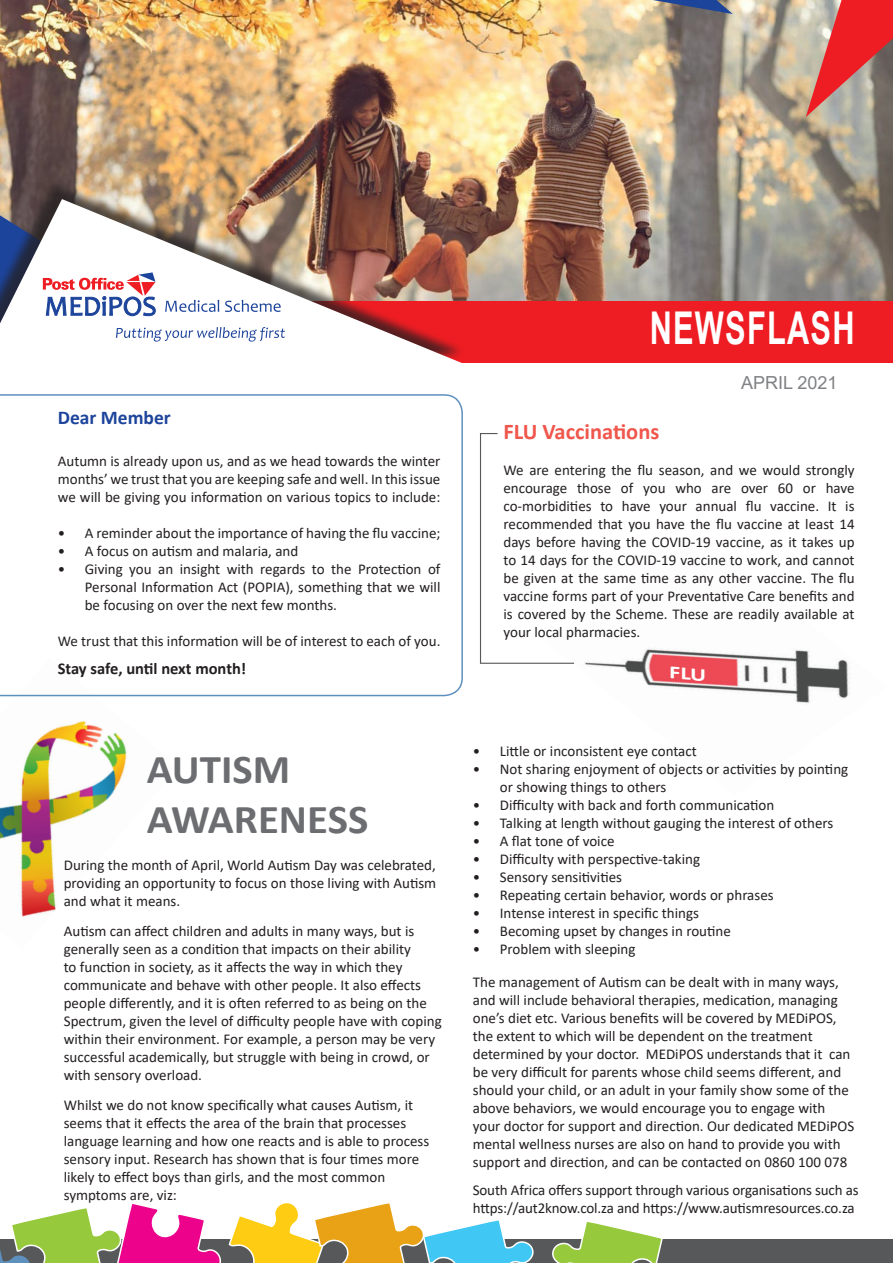
<style>
.page{position:relative;width:893px;height:1263px;background:#fff}
.page>*{position:absolute;margin:0;border:0;box-sizing:border-box;transform-origin:0 0}
.t1{font:700 45.15px "Arial";letter-spacing:.04em;color:#fff;scale:.68 1}
.t2{font:700 41.1px/49.3px "Calibri";color:#6c6d70;scale:1.04 1}
.t3{font:700 22.5px "Calibri";color:#f0564c}
.t4{font:700 19.5px "Calibri";color:#1d449b}
.t5{font:18px "Arial";color:#808285}
.t6{font:700 16.5px "Calibri";color:#231f20}
.t7{font:15px/18px "Calibri";color:#231f20}
</style>
<div class="page">
<div style="left:0;top:1239px;width:893px;height:24px;background:#57585a"></div>
<img style="left:584px;top:649px;width:265px;height:54px">
<img style="left:0;top:696px;width:178px;height:221px">
<img style="left:0;top:0;width:893px;height:301px">
<div style="left:122px;top:301px;width:771px;height:61px;background:#ee1d23"></div>
<img style="left:0;top:143px;width:467px;height:220px">
<svg style="left:165px;top:300px;width:54px;height:12px"></svg>
<svg style="left:225px;top:300px;width:56px;height:12px"></svg>
<svg style="left:43px;top:272px;width:113px;height:44px"></svg>
<svg style="left:116px;top:327px;width:169px;height:15px;background:#d4dbec"></svg>
<svg style="left:758px;top:0;width:135px;height:117px;background:#c27f74"></svg>
<img style="left:295px;top:0;width:438px;height:213px">
<svg style="left:552px;top:1222px;width:111px;height:41px"></svg>
<svg style="left:0;top:1203px;width:534px;height:60px"></svg>
<svg style="left:0;top:394px;width:463px;height:302px"></svg>
<svg style="left:480px;top:433px;width:95px;height:231px"></svg>
<svg style="left:671px;top:666px;width:33px;height:15px"></svg>
<p class="t4" style="left:58px;top:404px;width:114px">Dear Member</p>
<p class="t7" style="left:58px;top:451px;width:384px;text-align:justify">Autumn is already upon us, and as we head towards the winter months’ we trust that you are keeping safe and well. In this issue we will be giving you information on various topics to include:</p>
<p class="t7" style="left:58px;top:523px;width:384px">• A reminder about the importance of having the flu vaccine;</p>
<p class="t7" style="left:58px;top:541px;width:242px">• A focus on autism and malaria, and</p>
<p class="t7" style="left:85px;top:559px;width:357px;text-align:justify;text-indent:-27px">• Giving you an insight with regards to the Protection of Personal Information Act (POPIA), something that we will be focusing on over the next few months.</p>
<p class="t7" style="left:58px;top:631px;width:384px">We trust that this information will be of interest to each of you.</p>
<p class="t6" style="left:58px;top:657px;width:190px">Stay safe, until next month!</p>
<p class="t2" style="left:147px;top:744px;width:215px">AUTISM<br>AWARENESS</p>
<p class="t7" style="left:64px;top:855px;width:374px;text-align:justify">During the month of April, World Autism Day was celebrated, providing an opportunity to focus on those living with Autism and what it means.</p>
<p class="t7" style="left:64px;top:921px;width:365px">Autism can affect children and adults in many ways, but is generally seen as a condition that impacts on their ability to function in society, as it affects the way in which they communicate and behave with other people. It also effects people differently, and it is often referred to as being on the</p>
<p class="t7" style="left:64px;top:1011px;width:379px">Spectrum, given the level of difficulty people have with coping within their environment. For example, a person may be very successful academically, but struggle with being in crowd, or with sensory overload.</p>
<p class="t7" style="left:64px;top:1095px;width:367px">Whilst we do not know specifically what causes Autism, it seems that it effects the area of the brain that processes language learning and how one reacts and is able to process sensory input. Research has shown that is four times more likely to effect boys than girls, and the most common symptoms are, viz:</p>
<p class="t1" style="left:650px;top:297px;width:303px">NEWSFLASH</p>
<p class="t5" style="left:741px;top:370px;width:98px">APRIL 2021</p>
<p class="t3" style="left:503px;top:416px;width:157px">FLU Vaccinations</p>
<p class="t7" style="left:503px;top:461px;width:353px;text-align:justify">We are entering the flu season, and we would strongly encourage those of you who are over 60 or have co-morbidities to have your annual flu vaccine. It is recommended that you have the flu vaccine at least 14 days before having the COVID-19 vaccine, as it takes up to 14 days for the COVID-19 vaccine to work, and cannot be given at the same time as any other vaccine. The flu vaccine forms part of your Preventative Care benefits and is covered by the Scheme. These are readily available at your local pharmacies.</p>
<p class="t7" style="left:473px;top:741px;width:226px">• Little or inconsistent eye contact</p>
<p class="t7" style="left:500px;top:759px;width:350px;text-indent:-27px">• Not sharing enjoyment of objects or activities by pointing or showing things to others</p>
<p class="t7" style="left:473px;top:795px;width:303px">• Difficulty with back and forth communication</p>
<p class="t7" style="left:473px;top:813px;width:362px">• Talking at length without gauging the interest of others</p>
<p class="t7" style="left:473px;top:831px;width:143px">• A flat tone of voice</p>
<p class="t7" style="left:473px;top:849px;width:229px">• Difficulty with perspective-taking</p>
<p class="t7" style="left:473px;top:867px;width:151px">• Sensory sensitivities</p>
<p class="t7" style="left:473px;top:885px;width:302px">• Repeating certain behavior, words or phrases</p>
<p class="t7" style="left:473px;top:903px;width:228px">• Intense interest in specific things</p>
<p class="t7" style="left:473px;top:921px;width:259px">• Becoming upset by changes in routine</p>
<p class="t7" style="left:473px;top:939px;width:164px">• Problem with sleeping</p>
<p class="t7" style="left:473px;top:972px;width:383px">The management of Autism can be dealt with in many ways, and will include behavioral therapies, medication, managing one’s diet etc. Various benefits will be covered by MEDiPOS, the extent to which will be dependent on the treatment determined by your doctor. MEDiPOS understands that it can be very difficult for parents whose child seems different, and should your child, or an adult in your family show some of the above behaviors, we would encourage you to engage with your doctor for support and direction. Our dedicated MEDiPOS mental wellness nurses are also on hand to provide you with support and direction, and can be contacted on 0860 100 078</p>
<p class="t7" style="left:473px;top:1181px;width:387px">South Africa offers support through various organisations such as https://aut2know.col.za and https://www.autismresources.co.za</p>
</div>
